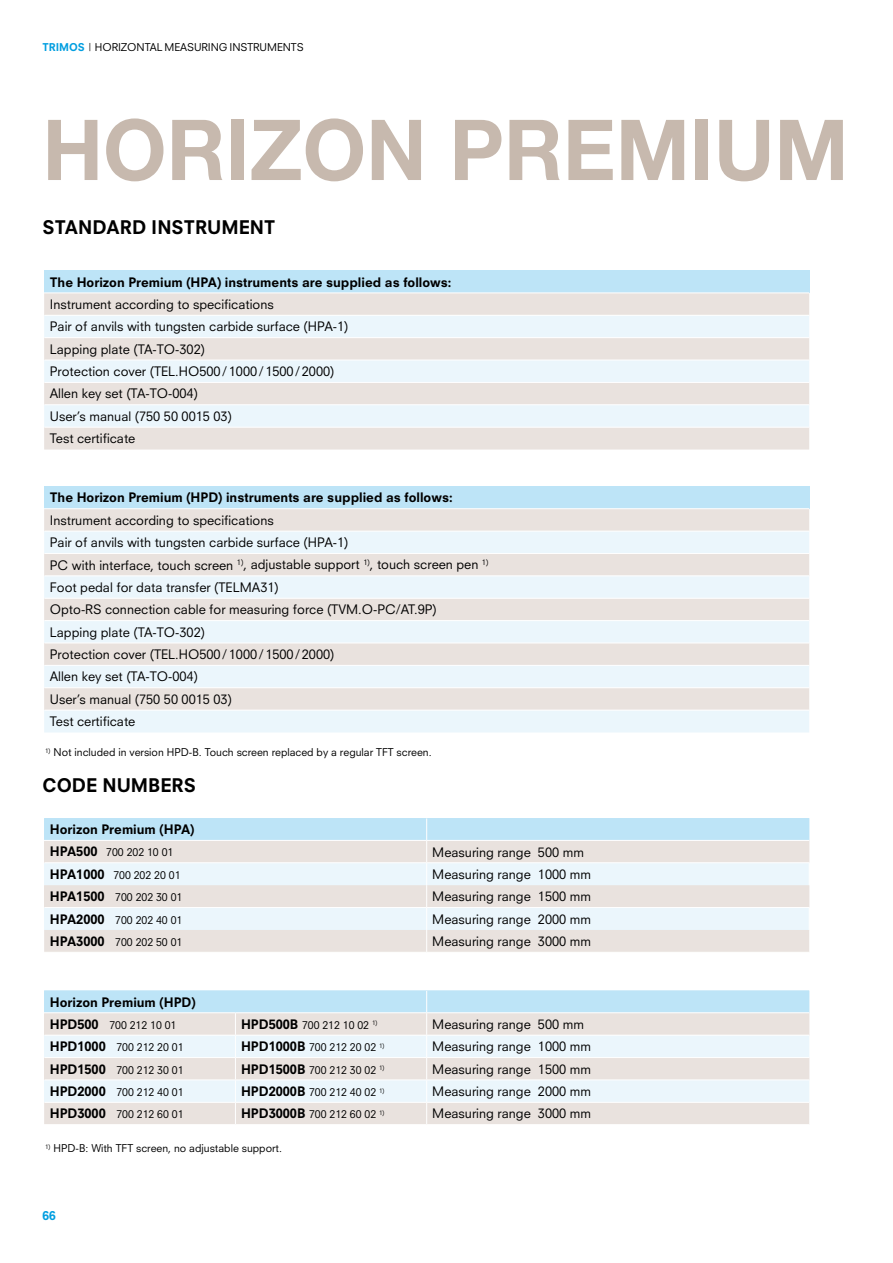
<style>
.page{position:relative;width:893px;height:1263px;background:#fff}
.page>*{position:absolute;margin:0;border:0;box-sizing:border-box;transform-origin:0 0}
.t1{font:700 84.15px "Helvetica Neue";color:#c7b9ae}
.t2{font:800 18.3px "Neuzeit S";color:#000}
.t3{font:12.75px/22.4px "Neuzeit S";color:#000}
.t4{font:800 12.75px "Neuzeit S";color:#000}
.t5{font:800 12px "Neuzeit S";color:#009ee0}
.t6{font:10.5px "Neuzeit S";color:#000}
.s1{font-weight:800;color:#009ee0}
.s2{font-weight:800;font-size:12.75px}
</style>
<div class="page">
<div style="left:44px;top:271px;width:765px;height:22px;background:#bde4f7"></div>
<div style="left:44px;top:294px;width:765px;height:155px;background:#e9e2de"></div>
<svg style="left:44px;top:315px;width:765px;height:112px;background:#eaeef0"></svg>
<hr style="left:45px;top:315px;width:764px;height:1px;background:#fff">
<hr style="left:45px;top:360px;width:764px;height:1px;background:#fff">
<hr style="left:45px;top:404px;width:764px;height:1px;background:#fff">
<hr style="left:45px;top:337px;width:764px;height:1px;background:#fff">
<hr style="left:45px;top:382px;width:764px;height:1px;background:#fff">
<hr style="left:45px;top:427px;width:764px;height:1px;background:#fff">
<div style="left:44px;top:486px;width:765px;height:23px;background:#bde4f7"></div>
<div style="left:44px;top:509px;width:765px;height:22px;background:#e9e2de"></div>
<svg style="left:44px;top:531px;width:765px;height:201px;background:#eaedee"></svg>
<hr style="left:45px;top:531px;width:764px;height:1px;background:#fff">
<hr style="left:45px;top:575px;width:764px;height:1px;background:#fff">
<hr style="left:45px;top:620px;width:764px;height:1px;background:#fff">
<hr style="left:45px;top:665px;width:764px;height:1px;background:#fff">
<hr style="left:45px;top:710px;width:764px;height:1px;background:#fff">
<hr style="left:44px;top:508px;width:765px;height:1px;background:#fff">
<hr style="left:45px;top:553px;width:764px;height:1px;background:#fff">
<hr style="left:45px;top:598px;width:764px;height:1px;background:#fff">
<hr style="left:45px;top:643px;width:764px;height:1px;background:#fff">
<hr style="left:45px;top:687px;width:764px;height:1px;background:#fff">
<svg style="left:44px;top:818px;width:766px;height:134px;background:#e3e9ec"></svg>
<svg style="left:44px;top:990px;width:766px;height:134px;background:#e2e9ec"></svg>
<hr style="left:45px;top:1057px;width:190px;height:1px;background:#fff">
<hr style="left:235px;top:1057px;width:192px;height:1px;background:#fff">
<hr style="left:427px;top:1057px;width:382px;height:1px;background:#fff">
<hr style="left:45px;top:1102px;width:190px;height:1px;background:#fff">
<hr style="left:235px;top:1102px;width:192px;height:1px;background:#fff">
<hr style="left:427px;top:1102px;width:382px;height:1px;background:#fff">
<p class="t6" style="left:43px;top:41px;width:263px"><span class="s1">TRI MOS</span> | HORIZONTAL MEASURING INSTRUMENTS</p>
<h1 class="t1" style="left:43px;top:98px;width:807px">HORIZON PREMIUM</h1>
<h2 class="t2" style="left:43px;top:216px;width:27px">STANDARD</h2>
<h2 class="t2" style="left:151px;top:216px;width:46px">INSTRU</h2>
<h2 class="t2" style="left:221px;top:216px;width:42px">MENT</h2>
<p class="t4" style="left:50px;top:274px;width:403px">The Horizon Premium (H PA) instruments are supplied as follows:</p>
<p class="t3" style="left:50px;top:293px;width:300px">Instrument according to specifications<br>Pair of anvils with tungsten carbide surface (HPA-1)<br>Lapping plate (TA-TO-302)<br>Protection cover (TEL.HO500/1000/1500/2000)<br>Allen key set (TA-TO-004)<br>User’s manual (750 50 0015 03)<br>Test certificate</p>
<p class="t4" style="left:50px;top:490px;width:404px">The Horizon Premium (H PD) instruments are supplied as follows:</p>
<p class="t3" style="left:50px;top:509px;width:440px">Instrument according to specifications<br>Pair of anvils with tungsten carbide surface (HPA-1)<br>PC with interface, touch screen <sup>1)</sup>, adjustable support <sup>1)</sup>, touch screen pen <sup>1)<br></sup>Foot pedal for data transfer (TELMA31)<br>Opto-RS connection cable for measuring force (TVM.O-PC/AT.9P)<br>Lapping plate (TA-TO-302)<br>Protection cover (TEL.HO500/1000/1500/2000)<br>Allen key set (TA-TO-004)<br>User’s manual (750 50 0015 03)<br>Test certificate</p>
<p class="t6" style="left:45px;top:746px;width:388px"><sup>1)</sup> Not included in version HPD-B. Touch screen replaced by a regular TFT screen.</p>
<h2 class="t2" style="left:43px;top:774px;width:15px">COD</h2>
<h2 class="t2" style="left:86px;top:774px;width:98px">E NUMBERs</h2>
<p class="t4" style="left:50px;top:822px;width:146px">Horizon Premium (H PA)</p>
<p class="t6" style="left:50px;top:846px;width:125px"><span class="s2">H PA500</span> 700 202 10 01</p>
<p class="t3" style="left:432px;top:840px;width:153px">Measuring range 500 mm</p>
<p class="t6" style="left:50px;top:868px;width:132px"><span class="s2">H PA1000</span> 700 202 20 01</p>
<p class="t3" style="left:432px;top:863px;width:160px">Measuring range 1000 mm</p>
<p class="t6" style="left:50px;top:891px;width:134px"><span class="s2">H PA1500</span> 700 202 30 01</p>
<p class="t3" style="left:432px;top:885px;width:160px">Measuring range 1500 mm</p>
<p class="t6" style="left:50px;top:913px;width:134px"><span class="s2">H PA2000</span> 700 202 40 01</p>
<p class="t3" style="left:432px;top:908px;width:160px">Measuring range 2000 mm</p>
<p class="t6" style="left:50px;top:936px;width:134px"><span class="s2">H PA3000</span> 700 202 50 01</p>
<p class="t3" style="left:432px;top:930px;width:160px">Measuring range 3000 mm</p>
<p class="t4" style="left:50px;top:994px;width:147px">Horizon Premium (H PD)</p>
<p class="t6" style="left:50px;top:1019px;width:128px"><span class="s2">H PD500</span> 700 212 10 01</p>
<p class="t6" style="left:241px;top:1019px;width:138px"><span class="s2">H PD500B</span> 700 212 10 02 <sup>1)</sup></p>
<p class="t3" style="left:432px;top:1013px;width:153px">Measuring range 500 mm</p>
<p class="t6" style="left:50px;top:1041px;width:135px"><span class="s2">H PD1000</span> 700 212 20 01</p>
<p class="t6" style="left:241px;top:1041px;width:145px"><span class="s2">H PD1000B</span> 700 212 20 02 <sup>1)</sup></p>
<p class="t3" style="left:432px;top:1035px;width:160px">Measuring range 1000 mm</p>
<p class="t6" style="left:50px;top:1063px;width:135px"><span class="s2">H PD1500</span> 700 212 30 01</p>
<p class="t6" style="left:241px;top:1063px;width:145px"><span class="s2">H PD1500B</span> 700 212 30 02 <sup>1)</sup></p>
<p class="t3" style="left:432px;top:1058px;width:160px">Measuring range 1500 mm</p>
<p class="t6" style="left:50px;top:1086px;width:135px"><span class="s2">H PD2000</span> 700 212 40 01</p>
<p class="t6" style="left:241px;top:1086px;width:145px"><span class="s2">H PD2000B</span> 700 212 40 02 <sup>1)</sup></p>
<p class="t3" style="left:432px;top:1080px;width:160px">Measuring range 2000 mm</p>
<p class="t6" style="left:50px;top:1108px;width:135px"><span class="s2">H PD3000</span> 700 212 60 01</p>
<p class="t6" style="left:241px;top:1108px;width:145px"><span class="s2">H PD3000B</span> 700 212 60 02 <sup>1)</sup></p>
<p class="t3" style="left:432px;top:1102px;width:160px">Measuring range 3000 mm</p>
<p class="t6" style="left:45px;top:1142px;width:238px"><sup>1)</sup> HPD-B: With TFT screen, no adjustable support.</p>
<p class="t5" style="left:43px;top:1209px;width:15px">66</p>
</div>
